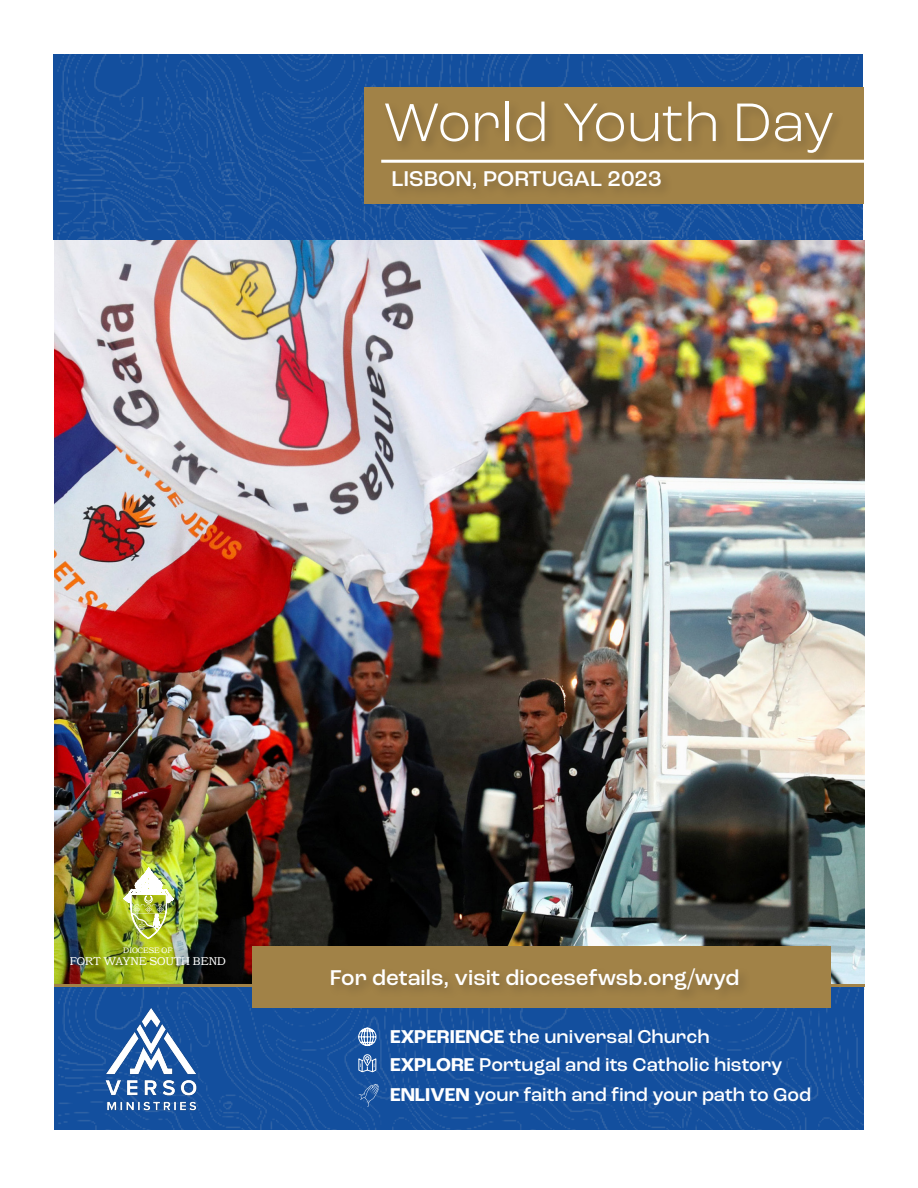
<style>
.page{position:relative;width:918px;height:1188px;background:#fff}
.page>*{position:absolute;margin:0;border:0;box-sizing:border-box;transform-origin:0 0}
.t1{font:300 57px "Roc Grotesk";color:#fff}
.t2{font:500 22.5px "Roc Grotesk";color:#fff}
.t3{font:500 19.5px "Roc Grotesk";color:#fff}
.t4{font:10.5px "Bookman BT Roman Headline";color:#fff}
.t5{font:7.35px "Bookman BT Roman Headline";color:#fff}
.s1{font-weight:700}
</style>
<div class="page">
<img style="left:54px;top:240px;width:811px;height:744px">
<img style="left:57px;top:987px;width:808px;height:142px">
<img style="left:57px;top:54px;width:806px;height:43px">
<img style="left:57px;top:97px;width:806px;height:143px">
<img style="left:124px;top:868px;width:50px;height:71px">
<hr style="left:54px;top:984px;width:811px;height:3px;background:#a18247">
<div style="left:253px;top:946px;width:578px;height:62px;background:#a18247"></div>
<div style="left:364px;top:87px;width:500px;height:117px;background:#a18247"></div>
<div style="left:390px;top:168px;width:283px;height:33px;background:#9c7e45"></div>
<img style="left:89px;top:997px;width:124px;height:123px">
<svg style="left:358px;top:1028px;width:18px;height:18px"></svg>
<svg style="left:358px;top:1054px;width:18px;height:18px"></svg>
<svg style="left:359px;top:1084px;width:20px;height:23px"></svg>
<div style="left:381px;top:160px;width:499px;height:3px;border:2px solid #fff"></div>
<p class="t1" style="left:383px;top:88px;width:453px">World Youth Day</p>
<p class="t2" style="left:392px;top:165px;width:272px">LISBON, PORTUGAL 2023</p>
<p class="t5" style="left:123px;top:946px;width:51px">DIOCESE OF</p>
<p class="t4" style="left:70px;top:955px;width:158px">FORT WAYNE SOUTH BEND</p>
<p class="t2" style="left:330px;top:964px;width:411px">For details, visit diocesefwsb.org/wyd</p>
<p class="t3" style="left:390px;top:1025px;width:321px"><span class="s1">EXPERIENCE</span> the universal Church</p>
<p class="t3" style="left:390px;top:1052px;width:394px"><span class="s1">EXPLORE</span> Portugal and its Catholic history</p>
<p class="t3" style="left:390px;top:1082px;width:423px"><span class="s1">ENLIVEN</span> your faith and find your path to God</p>
</div>
